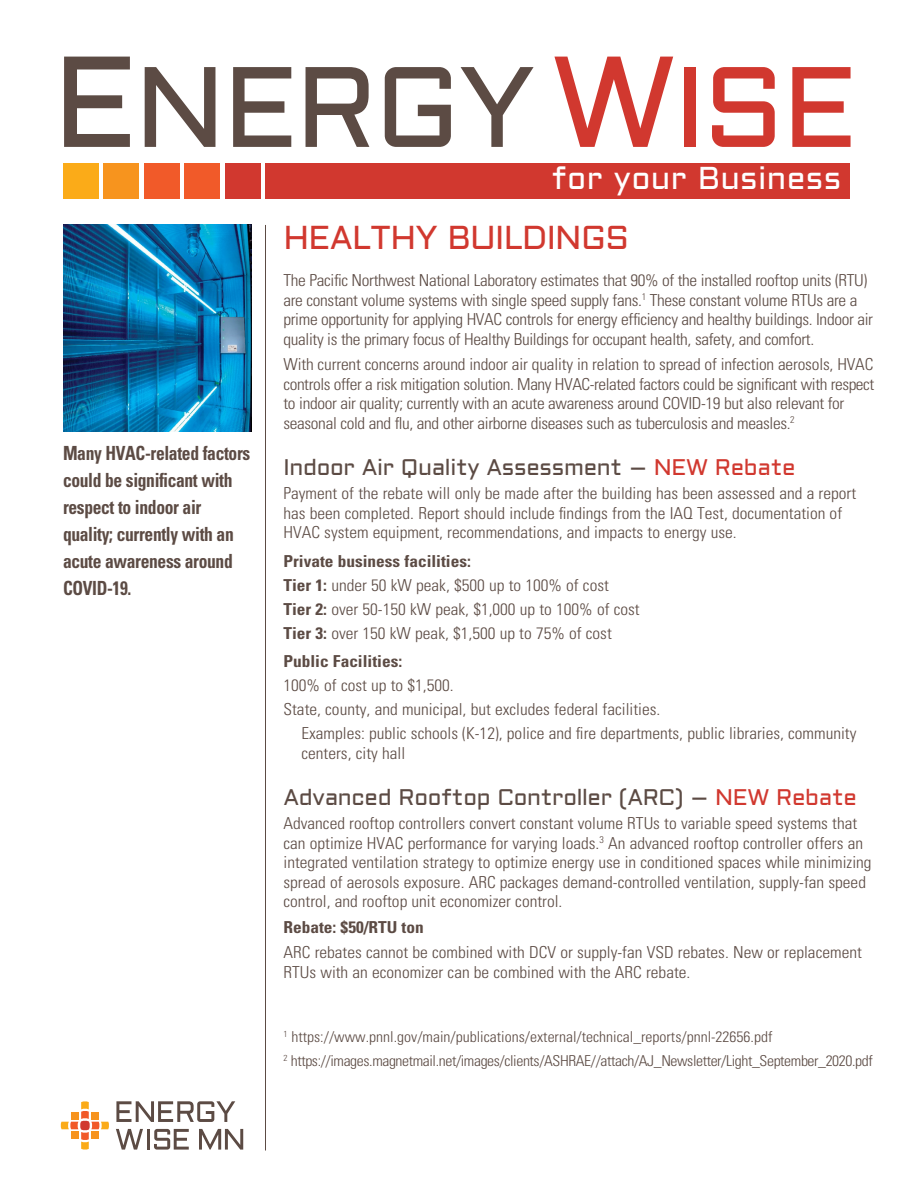
<style>
.page{position:relative;width:918px;height:1188px;background:#fff}
.page>*{position:absolute;margin:0;border:0;box-sizing:border-box;transform-origin:0 0}
.t1{font:114px "Aldrich";letter-spacing:-.025em;color:#5c4b44}
.t2{font:33px "Aldrich";letter-spacing:-.02em;color:#d1382f}
.t3{font:31.5px "Aldrich";letter-spacing:.01em;color:#fff}
.t4{font:22.5px "Aldrich";letter-spacing:-.015em;color:#5c4b44}
.t5{font:700 condensed 19.5px/27px "Univers LT Std";letter-spacing:-.02em;color:#5c4b44;scale:.9 1}
.t6{font:300 condensed 16.5px/19.5px "Univers LT Std";color:#5c4b44;scale:1.05 1}
.t7{font:300 condensed 16.5px/19.5px "Univers LT Std";letter-spacing:-.02em;color:#5c4b44;scale:1.05 1}
.t8{font:700 condensed 16.5px "Univers LT Std";color:#5c4b44;scale:1.05 1}
.t9{font:300 condensed 15px/24px "Univers LT Std";letter-spacing:-.025em;color:#5c4b44;scale:1.05 1}
.s1{font-size:129px}
.s2{font-size:129px;color:#d1382f}
.s3{color:#d1382f}
.s4{font-weight:700}
</style>
<div class="page">
<div style="left:63px;top:163px;width:36px;height:36px;background:#fbab18"></div>
<div style="left:104px;top:163px;width:36px;height:36px;background:#f7941e"></div>
<div style="left:144px;top:163px;width:36px;height:36px;background:#f15a29"></div>
<div style="left:184px;top:163px;width:36px;height:36px;background:#f15a29"></div>
<div style="left:225px;top:163px;width:36px;height:36px;background:#d1382f"></div>
<div style="left:266px;top:163px;width:584px;height:36px;background:#d1382f"></div>
<svg style="left:116px;top:1101px;width:119px;height:21px"></svg>
<svg style="left:116px;top:1129px;width:27px;height:21px"></svg>
<hr style="left:147px;top:1129px;width:3px;height:21px;background:#5c4b44">
<svg style="left:154px;top:1129px;width:35px;height:21px"></svg>
<svg style="left:199px;top:1129px;width:44px;height:21px"></svg>
<svg style="left:61px;top:1101px;width:48px;height:49px"></svg>
<hr style="left:265px;top:225px;width:1px;height:926px;background:#5c4b44">
<img style="left:63px;top:225px;width:189px;height:207px">
<h1 class="t1" style="left:52px;top:29px;width:806px"><span class="s1">E</span>NERGY<span class="s2">W</span><span class="s3">ISE</span></h1>
<h3 class="t3" style="left:551px;top:157px;width:292px">for your Business</h3>
<p class="t5" style="left:63px;top:439px;width:210px">Many HVAC-related factors could be significant with respect to indoor air quality; currently with an acute awareness around<br>COVID-19.</p>
<h2 class="t2" style="left:284px;top:215px;width:347px">HEALTHY BUILDINGS</h2>
<p class="t7" style="left:284px;top:271px;width:563px">The Pacific Northwest National Laboratory estimates that 90% of the installed rooftop units (RTU) are constant volume systems with single speed supply fans.<sup>1</sup> These constant volume RTUs are a prime opportunity for applying HVAC controls for energy efficiency and healthy buildings. Indoor air quality is the primary focus of Healthy Buildings for occupant health, safety, and comfort.</p>
<p class="t7" style="left:284px;top:355px;width:564px">With current concerns around indoor air quality in relation to spread of infection aerosols, HVAC controls offer a risk mitigation solution. Many HVAC-related factors could be significant with respect to indoor air quality; currently with an acute awareness around COVID-19 but also relevant for seasonal cold and flu, and other airborne diseases such as tuberculosis and measles.<sup>2</sup></p>
<h3 class="t4" style="left:284px;top:452px;width:514px">Indoor Air Quality Assessment – <span class="s3">NEW Rebate</span></h3>
<p class="t6" style="left:284px;top:484px;width:547px">Payment of the rebate will only be made after the building has been assessed and a report has been completed. Report should include findings from the IAQ Test, documentation of<br>HVAC system equipment, recommendations, and impacts to energy use.</p>
<p class="t6" style="left:284px;top:549px;width:341px;line-height:24px"><span class="s4">Private business facilities:<br>Tier 1:</span> under 50 kW peak, $500 up to 100% of cost <span class="s4">Tier 2:</span> over 50-150 kW peak, $1,000 up to 100% of cost <span class="s4">Tier 3:</span> over 150 kW peak, $1,500 up to 75% of cost</p>
<p class="t8" style="left:284px;top:651px;width:115px">Public Facilities:</p>
<p class="t6" style="left:284px;top:676px;width:164px">100% of cost up to $1,500.</p>
<p class="t6" style="left:284px;top:700px;width:360px">State, county, and municipal, but excludes federal facilities.</p>
<p class="t6" style="left:302px;top:724px;width:530px">Examples: public schools (K-12), police and fire departments, public libraries, community</p>
<p class="t6" style="left:302px;top:743px;width:100px">centers, city hall</p>
<h3 class="t4" style="left:284px;top:782px;width:575px">Advanced Rooftop Controller (ARC) – <span class="s3">NEW Rebate</span></h3>
<p class="t6" style="left:283px;top:814px;width:562px">Advanced rooftop controllers convert constant volume RTUs to variable speed systems that can optimize HVAC performance for varying loads.<sup>3</sup> An advanced rooftop controller offers an integrated ventilation strategy to optimize energy use in conditioned spaces while minimizing spread of aerosols exposure. ARC packages demand-controlled ventilation, supply-fan speed control, and rooftop unit economizer control.</p>
<p class="t8" style="left:283px;top:917px;width:135px">Rebate: $50/RTU ton</p>
<p class="t6" style="left:283px;top:943px;width:552px">ARC rebates cannot be combined with DCV or supply-fan VSD rebates. New or replacement<br>RTUs with an economizer can be combined with the ARC rebate.</p>
<p class="t9" style="left:284px;top:1025px;width:563px"><sup>1</sup> https://www.pnnl.gov/main/publications/external/technical_reports/pnnl-22656.pdf<br><sup>2</sup> https://images.magnetmail.net/images/clients/ASHRAE//attach/AJ_Newsletter/Light_September_2020.pdf</p>
</div>
